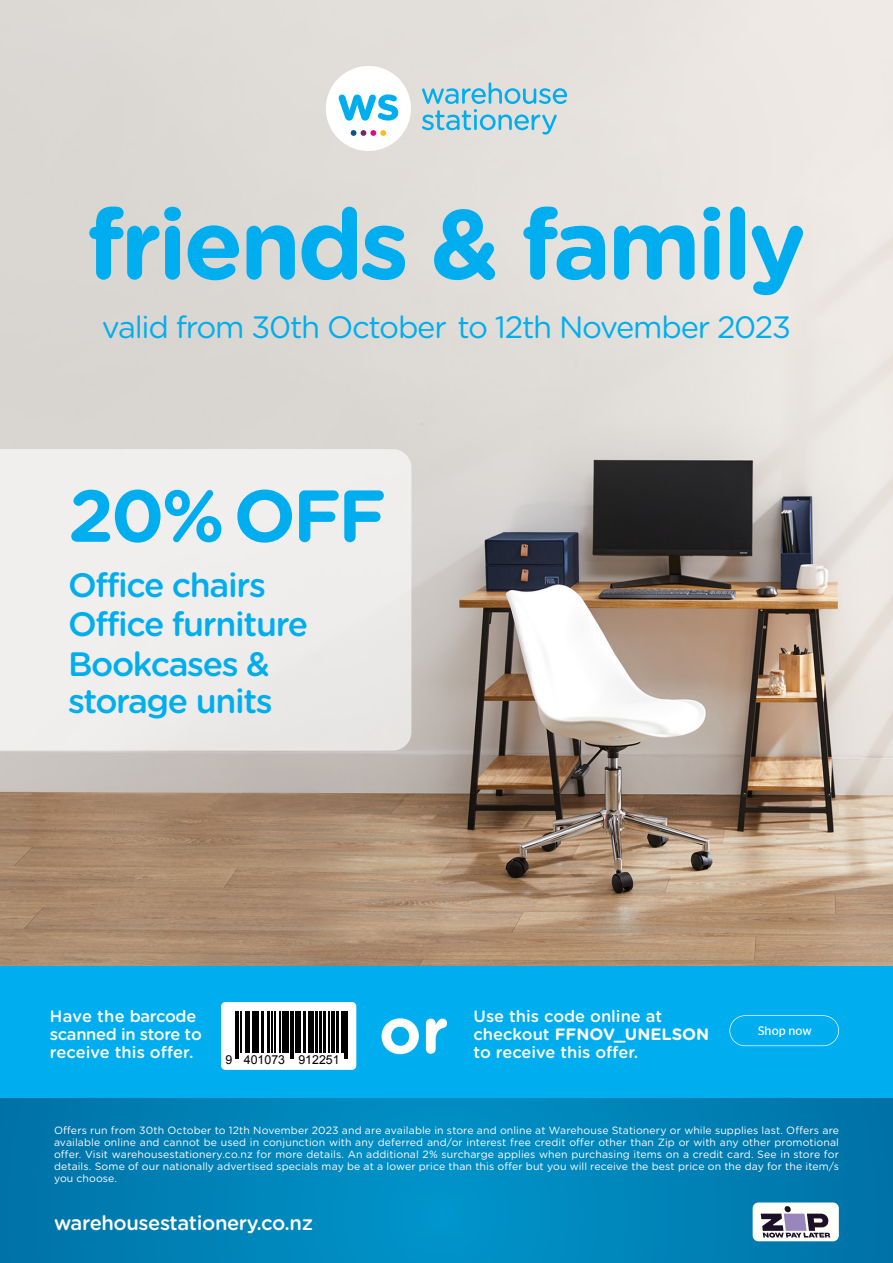
<style>
.page{position:relative;width:893px;height:1263px;background:#fff}
.page>*{position:absolute;margin:0;border:0;box-sizing:border-box;transform-origin:0 0}
.t1{font:700 98.4px "Gotham Rounded";letter-spacing:-.04em;color:#00aeef}
.t2{font:700 73.35px "Gotham Rounded";color:#00aeef}
.t3{font:700 64.2px "Gotham Rounded";color:#fff}
.t4{font:500 33.9px/36.9px "Gotham Rounded";letter-spacing:-.04em;color:#00aeef}
.t5{font:30.9px "Gotham Rounded";letter-spacing:-.04em;color:#00aeef}
.t6{font:500 20.25px "Gotham Rounded";letter-spacing:-.02em;color:#fff}
.t7{font:500 16.5px/18px "Gotham Rounded";color:#fff}
.t8{font:12.45px "Arial";color:#000}
.t9{font:12.3px "Stag Sans";letter-spacing:.015em;color:#fff}
.t10{font:10.5px/12px "Gotham Rounded";letter-spacing:.005em;color:#fff;text-align:justify}
.s1{font-weight:700}
</style>
<div class="page">
<img style="left:0;top:0;width:893px;height:966px">
<svg style="left:0;top:1098px;width:893px;height:165px;background:#0082b7"></svg>
<div style="left:0;top:449px;width:411px;height:301px;background:#f0eeed"></div>
<div style="left:0;top:966px;width:893px;height:132px;background:#00aeef"></div>
<div style="left:326px;top:66px;width:85px;height:85px;background:#fff;border-radius:50%"></div>
<svg style="left:421px;top:82px;width:146px;height:53px;background:#aed4df"></svg>
<svg style="left:338px;top:94px;width:61px;height:27px"></svg>
<svg style="left:351px;top:130px;width:35px;height:6px"></svg>
<div style="left:753px;top:1202px;width:86px;height:39px;background:#fffffa;border-radius:6px"></div>
<svg style="left:761px;top:1206px;width:69px;height:32px"></svg>
<svg style="left:729px;top:1015px;width:110px;height:31px"></svg>
<div style="left:221px;top:1002px;width:135px;height:68px;background:#fff;border-radius:4px"></div>
<svg style="left:237px;top:1011px;width:110px;height:48px"></svg>
<hr style="left:235px;top:1011px;width:2px;height:48px;background:#000">
<hr style="left:238px;top:1011px;width:1px;height:48px;background:#000">
<hr style="left:240px;top:1011px;width:1px;height:41px;background:#000">
<hr style="left:245px;top:1011px;width:2px;height:41px;background:#000">
<hr style="left:248px;top:1011px;width:2px;height:41px;background:#000">
<hr style="left:252px;top:1011px;width:4px;height:41px;background:#000">
<hr style="left:257px;top:1011px;width:2px;height:41px;background:#000">
<hr style="left:261px;top:1011px;width:3px;height:41px;background:#000">
<hr style="left:267px;top:1011px;width:3px;height:41px;background:#000">
<hr style="left:271px;top:1011px;width:1px;height:41px;background:#000">
<hr style="left:275px;top:1011px;width:1px;height:41px;background:#000">
<hr style="left:279px;top:1011px;width:1px;height:41px;background:#000">
<hr style="left:282px;top:1011px;width:4px;height:41px;background:#000">
<hr style="left:288px;top:1011px;width:1px;height:41px;background:#000">
<hr style="left:290px;top:1011px;width:1px;height:48px;background:#000">
<hr style="left:292px;top:1011px;width:2px;height:48px;background:#000">
<hr style="left:295px;top:1011px;width:3px;height:41px;background:#000">
<hr style="left:299px;top:1011px;width:2px;height:41px;background:#000">
<hr style="left:303px;top:1011px;width:2px;height:41px;background:#000">
<hr style="left:308px;top:1011px;width:2px;height:41px;background:#000">
<hr style="left:311px;top:1011px;width:3px;height:41px;background:#000">
<hr style="left:315px;top:1011px;width:2px;height:41px;background:#000">
<hr style="left:320px;top:1011px;width:2px;height:41px;background:#000">
<hr style="left:323px;top:1011px;width:3px;height:41px;background:#000">
<hr style="left:328px;top:1011px;width:1px;height:41px;background:#000">
<hr style="left:331px;top:1011px;width:4px;height:41px;background:#000">
<hr style="left:336px;top:1011px;width:3px;height:41px;background:#000">
<hr style="left:341px;top:1011px;width:2px;height:41px;background:#000">
<hr style="left:344px;top:1011px;width:2px;height:48px;background:#000">
<hr style="left:347px;top:1011px;width:1px;height:48px;background:#000">
<h1 class="t1" style="left:87px;top:172px;width:721px">friends &amp; family</h1>
<h3 class="t5" style="left:102px;top:305px;width:691px">valid from 30th October to 12th November 2023</h3>
<h2 class="t2" style="left:68px;top:462px;width:320px">20% OFF</h2>
<h3 class="t4" style="left:68px;top:565px;width:199px">Office chairs</h3>
<h3 class="t4" style="left:68px;top:604px;width:242px">Office furniture</h3>
<h3 class="t4" style="left:68px;top:644px;width:206px">Bookcases &amp; storage units</h3>
<h3 class="t7" style="left:50px;top:1006px;width:154px">Have the barcode scanned in store to receive this offer.</h3>
<h3 class="t3" style="left:379px;top:984px;width:71px">or</h3>
<h3 class="t7" style="left:473px;top:1006px;width:237px">Use this code online at checkout <span class="s1">FFNOV_UNELSON </span>to receive this offer.</h3>
<p class="t8" style="left:225px;top:1051px;width:116px">9 401073 912251</p>
<p class="t9" style="left:758px;top:1022px;width:55px">Shop now</p>
<p class="t10" style="left:54px;top:1123px;width:786px">Offers run from 30th October to 12th November 2023 and are available in store and online at Warehouse Stationery or while supplies last. Offers are available online and cannot be used in conjunction with any deferred and/or interest free credit offer other than Zip or with any other promotional offer. Visit warehousestationery.co.nz for more details. An additional 2% surcharge applies when purchasing items on a credit card. See in store for details. Some of our nationally advertised specials may be at a lower price than this offer but you will receive the best price on the day for the item/s you choose.</p>
<h3 class="t6" style="left:54px;top:1208px;width:261px">warehousestationery.co.nz</h3>
</div>
